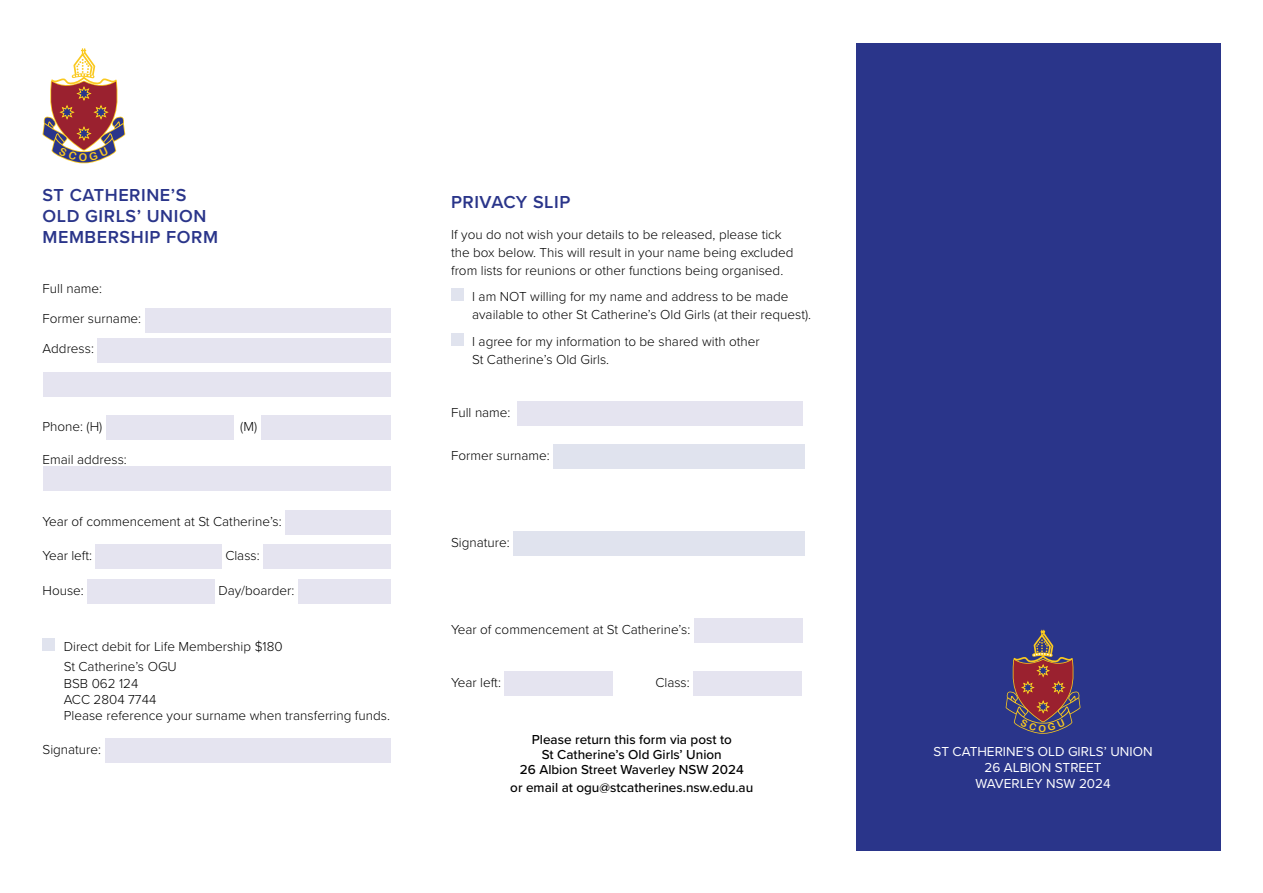
<style>
.page{position:relative;width:1263px;height:893px;background:#fff}
.page>*{position:absolute;margin:0;border:0;box-sizing:border-box;transform-origin:0 0}
.t1{font:600 18px/21px "Proxima Nova";letter-spacing:.03em;color:#2a358a}
.t2{font:300 13.5px/18px "Proxima Nova";color:#000}
.t3{font:500 13.5px/15px "Proxima Nova";color:#000;text-align:center}
.t4{font:13.5px/16.2px "Proxima Nova";color:#fff;text-align:center}
.t5{font:10.65px "Arial Rounded MT Bold";color:#fac91f}
.t6{font:9.6px "Arial Rounded MT Bold";color:#fac91f}
</style>
<div class="page">
<div style="left:145px;top:308px;width:245px;height:24px;background:#e5e4f0"></div>
<div style="left:97px;top:338px;width:293px;height:24px;background:#e5e4f0"></div>
<div style="left:43px;top:372px;width:347px;height:25px;background:#e5e4f0"></div>
<div style="left:106px;top:415px;width:127px;height:25px;background:#e5e4f0"></div>
<div style="left:261px;top:415px;width:129px;height:25px;background:#e5e4f0"></div>
<div style="left:43px;top:466px;width:347px;height:25px;background:#e5e4f0"></div>
<div style="left:285px;top:510px;width:105px;height:25px;background:#e5e4f0"></div>
<div style="left:95px;top:545px;width:127px;height:24px;background:#e5e4f0"></div>
<div style="left:263px;top:545px;width:127px;height:24px;background:#e5e4f0"></div>
<div style="left:87px;top:579px;width:128px;height:25px;background:#e5e4f0"></div>
<div style="left:298px;top:579px;width:92px;height:25px;background:#e5e4f0"></div>
<div style="left:43px;top:638px;width:12px;height:13px;background:#e0e3ee"></div>
<div style="left:105px;top:738px;width:285px;height:25px;background:#e5e4f0"></div>
<div style="left:451px;top:288px;width:13px;height:13px;background:#e0e3ee"></div>
<div style="left:451px;top:333px;width:13px;height:13px;background:#e0e3ee"></div>
<div style="left:518px;top:401px;width:285px;height:25px;background:#e5e4f0"></div>
<div style="left:553px;top:444px;width:251px;height:25px;background:#e0e3ee"></div>
<div style="left:513px;top:531px;width:292px;height:25px;background:#e0e3ee"></div>
<div style="left:694px;top:619px;width:109px;height:24px;background:#e5e4f0"></div>
<div style="left:504px;top:672px;width:109px;height:24px;background:#e5e4f0"></div>
<div style="left:693px;top:672px;width:109px;height:24px;background:#e5e4f0"></div>
<div style="left:856px;top:43px;width:364px;height:807px;background:#2a358a"></div>
<svg style="left:43px;top:49px;width:83px;height:115px"></svg>
<svg style="left:1005px;top:630px;width:76px;height:104px"></svg>
<p class="t5" style="left:79px;top:151px;width:10px">O</p>
<h1 class="t1" style="left:43px;top:184px;width:177px">ST CATHERINE’S<br>OLD GIRLS’ UNION<br>MEMBERSHIP FORM</h1>
<p class="t2" style="left:43px;top:279px;width:61px">Full name:</p>
<p class="t2" style="left:43px;top:309px;width:100px">Former surname:</p>
<p class="t2" style="left:43px;top:339px;width:53px">Address:</p>
<p class="t2" style="left:43px;top:417px;width:61px">Phone: (H)</p>
<p class="t2" style="left:240px;top:417px;width:18px">(M)</p>
<p class="t2" style="left:43px;top:449px;width:86px">Email address:</p>
<p class="t2" style="left:43px;top:512px;width:241px">Year of commencement at St Catherine’s:</p>
<p class="t2" style="left:43px;top:546px;width:51px">Year left:</p>
<p class="t2" style="left:225px;top:546px;width:36px">Class:</p>
<p class="t2" style="left:43px;top:580px;width:43px">House:</p>
<p class="t2" style="left:218px;top:580px;width:78px">Day/boarder:</p>
<p class="t2" style="left:64px;top:636px;width:220px;line-height:20.4px">Direct debit for Life Membership $180<br>St Catherine’s OGU</p>
<p class="t2" style="left:64px;top:674px;width:328px;line-height:16.2px">BSB 062 124<br>ACC 2804 7744<br>Please reference your surname when transferring funds.</p>
<p class="t2" style="left:43px;top:740px;width:60px">Signature:</p>
<h1 class="t1" style="left:451px;top:191px;width:121px">PRIVACY SLIP</h1>
<p class="t2" style="left:451px;top:224px;width:344px">If you do not wish your details to be released, please tick the box below. This will result in your name being excluded from lists for reunions or other functions being organised.</p>
<p class="t2" style="left:472px;top:287px;width:340px">I am NOT willing for my name and address to be made available to other St Catherine’s Old Girls (at their request).</p>
<p class="t2" style="left:472px;top:331px;width:289px">I agree for my information to be shared with other<br>St Catherine’s Old Girls.</p>
<p class="t2" style="left:451px;top:402px;width:61px">Full name:</p>
<p class="t2" style="left:451px;top:446px;width:100px">Former surname:</p>
<p class="t2" style="left:451px;top:533px;width:60px">Signature:</p>
<p class="t2" style="left:451px;top:620px;width:241px">Year of commencement at St Catherine’s:</p>
<p class="t2" style="left:451px;top:673px;width:51px">Year left:</p>
<p class="t2" style="left:655px;top:673px;width:36px">Class:</p>
<p class="t3" style="left:520px;top:731px;width:226px">Please return this form via post to<br>St Catherine’s Old Girls’ Union<br>26 Albion Street Waverley NSW 2024</p>
<p class="t3" style="left:510px;top:779px;width:245px">or email at ogu@stcatherines.nsw.edu.au</p>
<p class="t6" style="left:1038px;top:723px;width:9px">O</p>
<p class="t4" style="left:933px;top:743px;width:220px">ST CATHERINE’S OLD GIRLS’ UNION<br>26 ALBION STREET<br>WAVERLEY NSW 2024</p>
</div>
